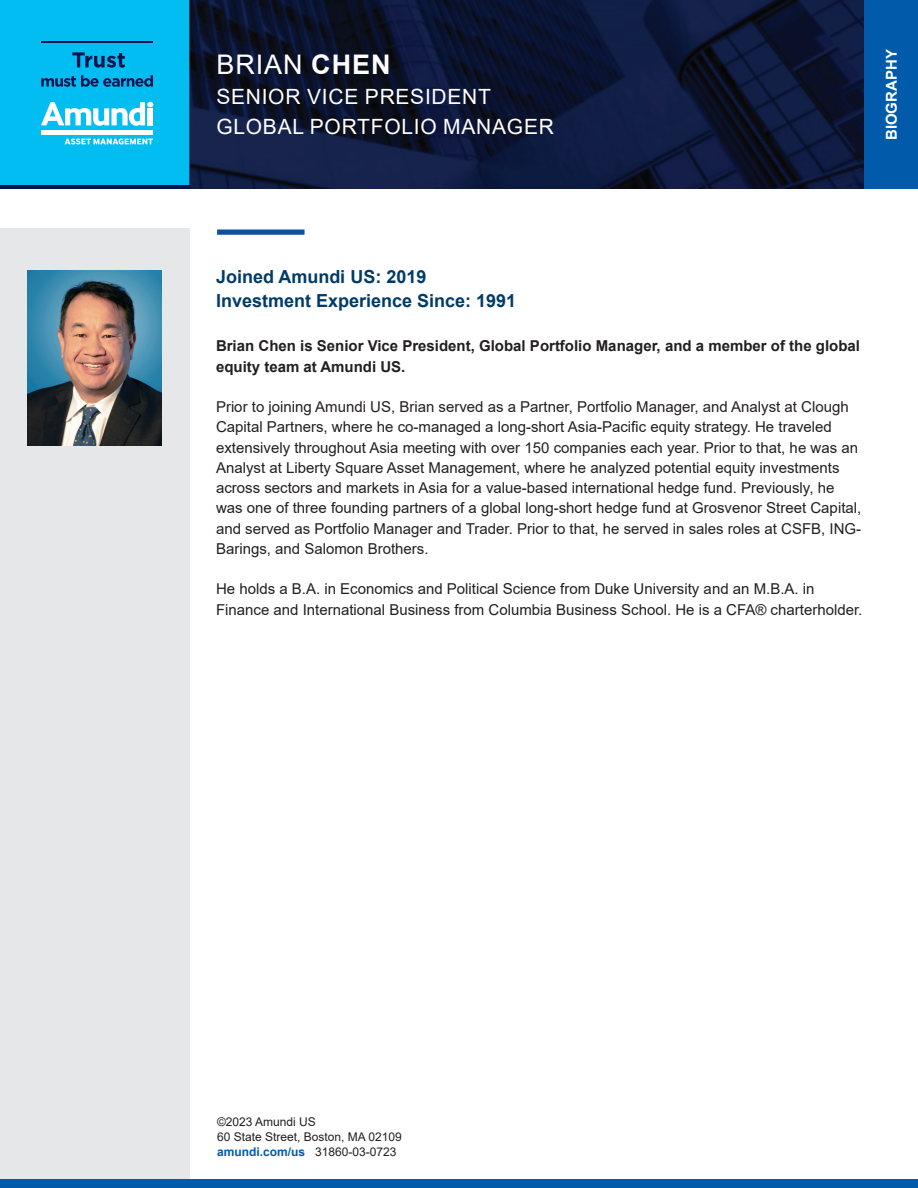
<style>
.page{position:relative;width:918px;height:1188px;background:#fff}
.page>*{position:absolute;margin:0;border:0;box-sizing:border-box;transform-origin:0 0}
.t1{font:27px "Arial";letter-spacing:.035em;color:#fff}
.t2{font:21px/30px "Arial";letter-spacing:.035em;color:#fff}
.t3{font:700 18px/24px "Arial";color:#013c69}
.t4{font:15px/20.2px "Arial";color:#231f20}
.t5{font:700 15px/20.2px "Arial";color:#231f20}
.t6{font:700 15px "Arial";color:#fff}
.t7{font:12px/15px "Arial";color:#231f20}
.s1{font-weight:700}
.s2{font-weight:700;color:#015aaa}
</style>
<div class="page">
<div style="left:0;top:229px;width:190px;height:959px;background:#e6e7e9"></div>
<div style="left:217px;top:230px;width:88px;height:5px;background:#0d519e"></div>
<img style="left:189px;top:0;width:675px;height:189px">
<svg style="left:0;top:0;width:189px;height:189px;background:#10b7e9"></svg>
<div style="left:864px;top:0;width:54px;height:189px;background:#015aaa"></div>
<div style="left:0;top:1179px;width:918px;height:9px;background:#015aaa"></div>
<img style="left:27px;top:270px;width:135px;height:176px">
<h1 class="t1" style="left:216px;top:46px;width:176px">BRIAN <span class="s1">CHEN</span></h1>
<h2 class="t2" style="left:216px;top:81px;width:339px">SENIOR VICE PRESIDENT<br>GLOBAL PORTFOLIO MANAGER</h2>
<p class="t6" style="left:881px;top:140px;width:92px;rotate:-90deg">BIOGRAPHY</p>
<p class="t3" style="left:216px;top:265px;width:302px">Joined Amundi US: 2019<br>Investment Experience Since: 1991</p>
<p class="t5" style="left:216px;top:336px;width:646px">Brian Chen is Senior Vice President, Global Portfolio Manager, and a member of the global equity team at Amundi US.</p>
<p class="t4" style="left:216px;top:397px;width:647px">Prior to joining Amundi US, Brian served as a Partner, Portfolio Manager, and Analyst at Clough Capital Partners, where he co-managed a long-short Asia-Pacific equity strategy. He traveled extensively throughout Asia meeting with over 150 companies each year. Prior to that, he was an Analyst at Liberty Square Asset Management, where he analyzed potential equity investments across sectors and markets in Asia for a value-based international hedge fund. Previously, he was one of three founding partners of a global long-short hedge fund at Grosvenor Street Capital, and served as Portfolio Manager and Trader. Prior to that, he served in sales roles at CSFB, ING-Barings, and Salomon Brothers.</p>
<p class="t4" style="left:216px;top:579px;width:648px">He holds a B.A. in Economics and Political Science from Duke University and an M.B.A. in<br>Finance and International Business from Columbia Business School. He is a CFA® charterholder.</p>
<p class="t7" style="left:217px;top:1114px;width:186px">©2023 Amundi US<br>60 State Street, Boston, MA 02109 <span class="s2">amundi.com/us</span> 31860-03-0723</p>
</div>
